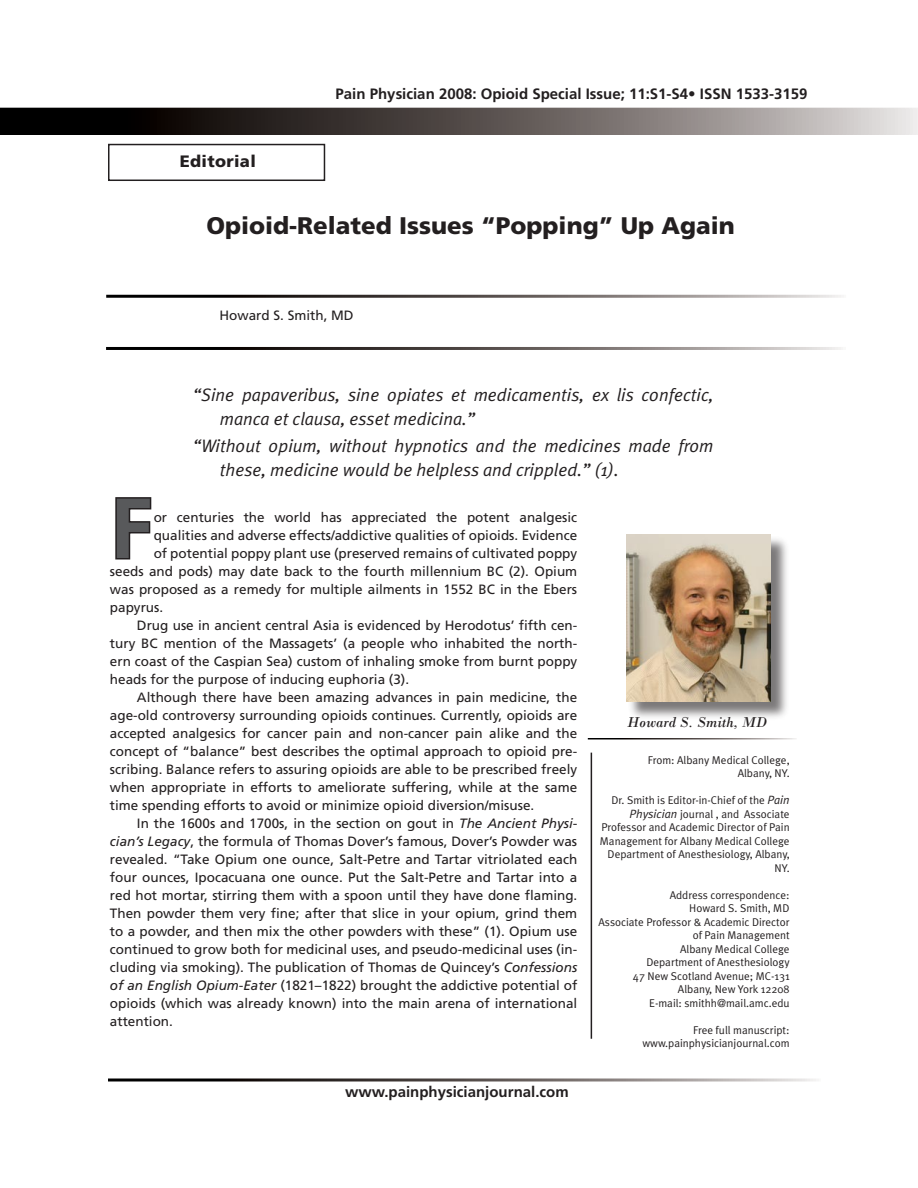
<style>
.page{position:relative;width:918px;height:1188px;background:#fff}
.page>*{position:absolute;margin:0;border:0;box-sizing:border-box;transform-origin:0 0}
.t1{font:700 85.05px "Frutiger LT Std";color:#58595b}
.t2{font:900 24px "Frutiger LT Std";color:#231f20}
.t3{font:italic 18px/24px "Meta Plus Normal";color:#231f20}
.t4{font:900 16.5px "Frutiger LT Std";letter-spacing:.02em;color:#231f20}
.t5{font:700 15px "Frutiger LT Std";color:#231f20}
.t6{font:italic 15px "Bodoni";color:#231f20}
.t7{font:13.5px "Frutiger LT Std";color:#231f20}
.t8{font:11.25px/13.5px "Meta Plus Normal";color:#231f20;text-align:right}
.s1{font-style:italic}
.s2{font-style:italic;font-size:12px}
</style>
<div class="page">
<div style="left:108px;top:144px;width:217px;height:37px;border:2px solid #231f20"></div>
<svg style="left:0;top:108px;width:918px;height:27px;background:#5a5553"></svg>
<svg style="left:108px;top:1078px;width:708px;height:4px;background:#84807e"></svg>
<hr style="left:591px;top:753px;width:1px;height:286px;background:#231f20">
<svg style="left:115px;top:497px;width:37px;height:63px"></svg>
<div style="left:628px;top:536px;width:162px;height:185px;background:#231f20;opacity:.6"></div>
<img style="left:626px;top:534px;width:145px;height:167px">
<p class="t4" style="left:180px;top:151px;width:78px">Editorial</p>
<p class="t5" style="left:336px;top:85px;width:473px">Pain Physician 2008: Opioid Special Issue; 11:S1-S4• ISSN 1533-3159</p>
<h2 class="t2" style="left:206px;top:211px;width:530px">Opioid-Related Issues “Popping” Up Again</h2>
<p class="t7" style="left:219px;top:308px;width:136px">Howard S. Smith, MD</p>
<h3 class="t3" style="left:220px;top:382px;width:495px;text-indent:-27px">“Sine papaveribus, sine opiates et medicamentis, ex lis confectic, manca et clausa, esset medicina.”</h3>
<h3 class="t3" style="left:220px;top:433px;width:495px;text-indent:-27px">“Without opium, without hypnotics and the medicines made from these, medicine would be helpless and crippled.” (1).</h3>
<h1 class="t1" style="left:110px;top:478px;width:44px">F</h1>
<p class="t7" style="left:154px;top:509px;width:425px">or centuries the world has appreciated the potent analgesic</p>
<p class="t7" style="left:154px;top:527px;width:425px">qualities and adverse effects/addictive qualities of opioids. Evidence</p>
<p class="t7" style="left:154px;top:545px;width:425px">of potential poppy plant use (preserved remains of cultivated poppy</p>
<p class="t7" style="left:110px;top:563px;width:469px">seeds and pods) may date back to the fourth millennium BC (2). Opium</p>
<p class="t7" style="left:110px;top:581px;width:469px">was proposed as a remedy for multiple ailments in 1552 BC in the Ebers</p>
<p class="t7" style="left:110px;top:599px;width:55px">papyrus.</p>
<p class="t7" style="left:137px;top:617px;width:442px">Drug use in ancient central Asia is evidenced by Herodotus’ fifth cen-</p>
<p class="t7" style="left:110px;top:635px;width:469px">tury BC mention of the Massagets’ (a people who inhabited the north-</p>
<p class="t7" style="left:110px;top:653px;width:469px">ern coast of the Caspian Sea) custom of inhaling smoke from burnt poppy</p>
<p class="t7" style="left:110px;top:671px;width:301px">heads for the purpose of inducing euphoria (3).</p>
<p class="t7" style="left:137px;top:689px;width:442px">Although there have been amazing advances in pain medicine, the</p>
<p class="t7" style="left:110px;top:707px;width:469px">age-old controversy surrounding opioids continues. Currently, opioids are</p>
<p class="t7" style="left:110px;top:725px;width:469px">accepted analgesics for cancer pain and non-cancer pain alike and the</p>
<p class="t7" style="left:110px;top:743px;width:469px">concept of “balance” best describes the optimal approach to opioid pre-</p>
<p class="t7" style="left:110px;top:761px;width:469px">scribing. Balance refers to assuring opioids are able to be prescribed freely</p>
<p class="t7" style="left:110px;top:779px;width:469px">when appropriate in efforts to ameliorate suffering, while at the same</p>
<p class="t7" style="left:110px;top:797px;width:426px">time spending efforts to avoid or minimize opioid diversion/misuse.</p>
<p class="t7" style="left:137px;top:815px;width:442px">In the 1600s and 1700s, in the section on gout in <span class="s1">The Ancient Physi-</span></p>
<p class="t7" style="left:110px;top:833px;width:469px"><span class="s1">cian’s Legacy</span>, the formula of Thomas Dover’s famous, Dover’s Powder was</p>
<p class="t7" style="left:110px;top:851px;width:469px">revealed. “Take Opium one ounce, Salt-Petre and Tartar vitriolated each</p>
<p class="t7" style="left:110px;top:869px;width:469px">four ounces, Ipocacuana one ounce. Put the Salt-Petre and Tartar into a</p>
<p class="t7" style="left:110px;top:887px;width:469px">red hot mortar, stirring them with a spoon until they have done flaming.</p>
<p class="t7" style="left:110px;top:905px;width:469px">Then powder them very fine; after that slice in your opium, grind them</p>
<p class="t7" style="left:110px;top:923px;width:469px">to a powder, and then mix the other powders with these” (1). Opium use</p>
<p class="t7" style="left:110px;top:941px;width:469px">continued to grow both for medicinal uses, and pseudo-medicinal uses (in-</p>
<p class="t7" style="left:110px;top:959px;width:469px">cluding via smoking). The publication of Thomas de Quincey’s <span class="s1">Confessions</span></p>
<p class="t7" style="left:110px;top:977px;width:469px"><span class="s1">of an English Opium-Eater</span> (1821–1822) brought the addictive potential of</p>
<p class="t7" style="left:110px;top:995px;width:469px">opioids (which was already known) into the main arena of international</p>
<p class="t7" style="left:110px;top:1013px;width:65px">attention.</p>
<p class="t5" style="left:345px;top:1083px;width:225px">www.painphysicianjournal.com</p>
<p class="t6" style="left:627px;top:713px;width:142px">Howard S. Smith, MD</p>
<p class="t8" style="left:648px;top:753px;width:143px">From: Albany Medical College,<br>Albany, NY.</p>
<p class="t8" style="left:600px;top:793px;width:191px">Dr. Smith is Editor-in-Chief of the <span class="s2">Pain<br>Physician</span> journal , and Associate<br>Professor and Academic Director of Pain<br>Management for Albany Medical College<br>Department of Anesthesiology, Albany,<br>NY.</p>
<p class="t8" style="left:598px;top:888px;width:193px">Address correspondence:<br>Howard S. Smith, MD<br>Associate Professor &amp; Academic Director of Pain Management<br>Albany Medical College<br>Department of Anesthesiology<br>47 New Scotland Avenue; MC-131<br>Albany, New York 12208<br>E-mail: smithh@mail.amc.edu</p>
<p class="t8" style="left:642px;top:1023px;width:149px">Free full manuscript: www.painphysicianjournal.com</p>
</div>
